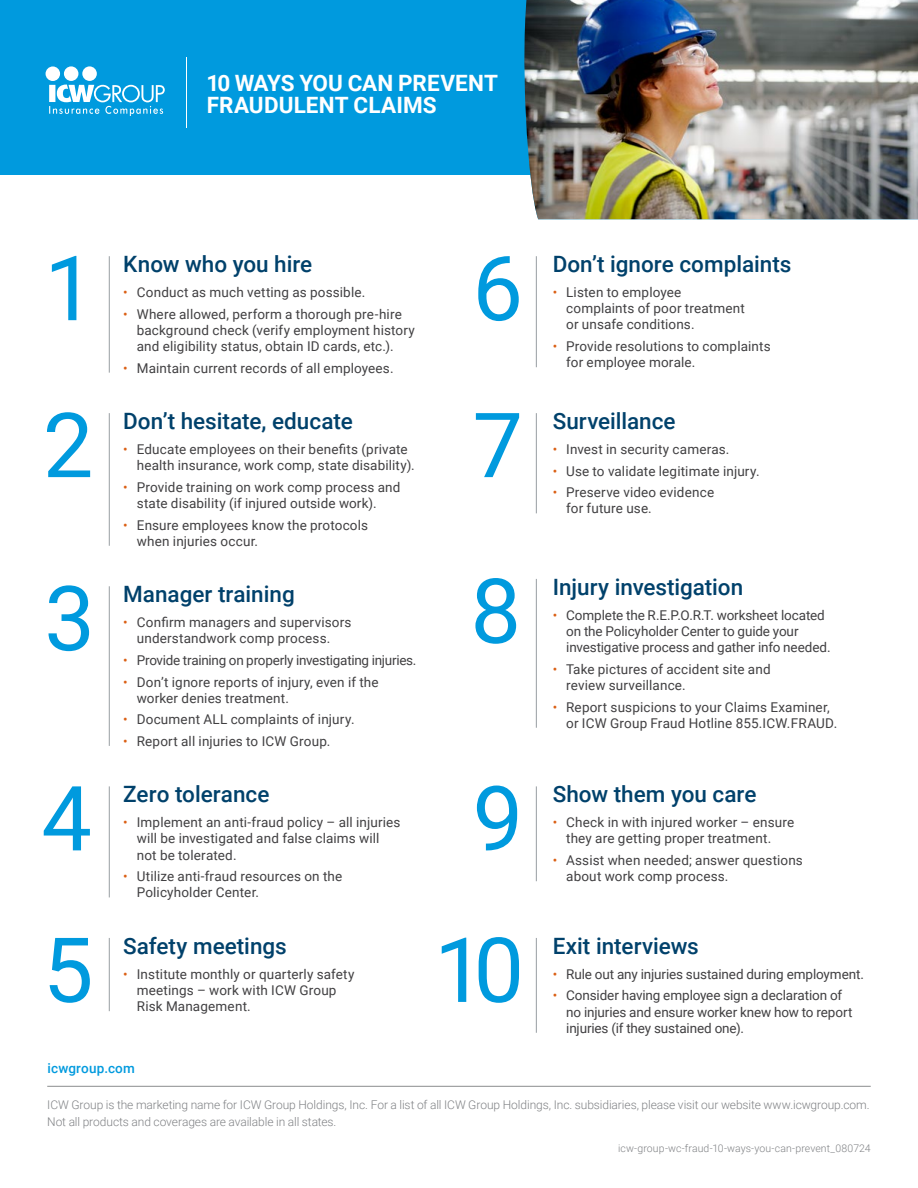
<style>
.page{position:relative;width:918px;height:1188px;background:#fff}
.page>*{position:absolute;margin:0;border:0;box-sizing:border-box;transform-origin:0 0}
.t1{font:90px "Roboto";color:#009ade}
.t2{font:500 22.5px "Roboto";color:#00416b}
.t3{font:700 22.5px/22.5px "Roboto";letter-spacing:.005em;color:#fff}
.t4{font:13.5px/16.2px "Roboto";letter-spacing:.01em;color:#414042}
.t5{font:13.5px/16.2px "Roboto";letter-spacing:-.01em;color:#414042}
.t6{font:13.5px "Roboto";letter-spacing:-.02em;color:#414042}
.t7{font:500 13.5px "Roboto";letter-spacing:.015em;color:#009ade}
.t8{font:300 12px/16.5px "Roboto";letter-spacing:-.005em;color:#808285}
.t9{font:300 10.5px "Roboto";color:#808285}
.s1{color:#db6015}
</style>
<div class="page">
<div style="left:0;top:0;width:710px;height:175px;background:#009ade"></div>
<img style="left:524px;top:0;width:394px;height:219px">
<hr style="left:47px;top:1086px;width:824px;height:1px;background:#8a8c8e">
<hr style="left:186px;top:57px;width:1px;height:71px;background:#fff">
<svg style="left:46px;top:66px;width:119px;height:50px"></svg>
<hr style="left:109px;top:256px;width:1px;height:117px;background:#989ea2">
<hr style="left:536px;top:256px;width:1px;height:111px;background:#989ea2">
<hr style="left:109px;top:413px;width:1px;height:133px;background:#989ea2">
<hr style="left:536px;top:413px;width:1px;height:100px;background:#989ea2">
<hr style="left:109px;top:586px;width:1px;height:160px;background:#989ea2">
<hr style="left:536px;top:579px;width:1px;height:149px;background:#989ea2">
<hr style="left:109px;top:786px;width:1px;height:111px;background:#989ea2">
<hr style="left:536px;top:786px;width:1px;height:95px;background:#989ea2">
<hr style="left:109px;top:938px;width:1px;height:73px;background:#989ea2">
<hr style="left:536px;top:938px;width:1px;height:95px;background:#989ea2">
<h2 class="t3" style="left:206px;top:71px;width:293px">10 WAYS YOU CAN PREVENT<br>FRAUDULENT CLAIMS</h2>
<h1 class="t1" style="left:44px;top:225px;width:52px">1</h1>
<h1 class="t1" style="left:473px;top:225px;width:52px">6</h1>
<h2 class="t2" style="left:553px;top:248px;width:240px">Don’t ignore complaints</h2>
<h2 class="t2" style="left:123px;top:248px;width:191px">Know who you hire</h2>
<p class="t4" style="left:123px;top:284px;width:243px"><span class="s1">•</span> Conduct as much vetting as possible.</p>
<p class="t4" style="left:137px;top:305px;width:280px;text-indent:-14px"><span class="s1">•</span> Where allowed, perform a thorough pre-hire background check (verify employment history and eligibility status, obtain ID cards, etc.).</p>
<p class="t4" style="left:123px;top:359px;width:272px"><span class="s1">•</span> Maintain current records of all employees.</p>
<p class="t4" style="left:566px;top:284px;width:180px;text-indent:-14px"><span class="s1">•</span> Listen to employee complaints of poor treatment or unsafe conditions.</p>
<p class="t4" style="left:566px;top:338px;width:206px;text-indent:-14px"><span class="s1">•</span> Provide resolutions to complaints for employee morale.</p>
<h1 class="t1" style="left:43px;top:382px;width:52px">2</h1>
<h2 class="t2" style="left:553px;top:405px;width:124px">Surveillance</h2>
<h2 class="t2" style="left:123px;top:405px;width:231px">Don’t hesitate, educate</h2>
<p class="t4" style="left:137px;top:441px;width:279px;text-indent:-14px"><span class="s1">•</span> Educate employees on their benefits (private health insurance, work comp, state disability).</p>
<p class="t4" style="left:137px;top:478px;width:265px;text-indent:-14px"><span class="s1">•</span> Provide training on work comp process and state disability (if injured outside work).</p>
<p class="t4" style="left:137px;top:516px;width:233px;text-indent:-14px"><span class="s1">•</span> Ensure employees know the protocols when injuries occur.</p>
<h1 class="t1" style="left:473px;top:382px;width:52px">7</h1>
<p class="t4" style="left:553px;top:441px;width:178px"><span class="s1">•</span> Invest in security cameras.</p>
<p class="t4" style="left:553px;top:462px;width:208px"><span class="s1">•</span> Use to validate legitimate injury.</p>
<p class="t4" style="left:566px;top:484px;width:149px;text-indent:-14px"><span class="s1">•</span> Preserve video evidence for future use.</p>
<h1 class="t1" style="left:471px;top:548px;width:52px">8</h1>
<h1 class="t1" style="left:44px;top:555px;width:52px">3</h1>
<h2 class="t2" style="left:553px;top:571px;width:192px">Injury investigation</h2>
<h2 class="t2" style="left:123px;top:579px;width:173px">Manager training</h2>
<p class="t4" style="left:123px;top:614px;width:230px;text-align:center"><span class="s1">•</span> Confirm managers and supervisors understandwork comp process.</p>
<p class="t6" style="left:123px;top:651px;width:295px"><span class="s1">•</span> Provide training on properly investigating injuries.</p>
<p class="t4" style="left:137px;top:673px;width:243px;text-indent:-14px"><span class="s1">•</span> Don’t ignore reports of injury, even if the worker denies treatment.</p>
<p class="t4" style="left:123px;top:711px;width:233px"><span class="s1">•</span> Document ALL complaints of injury.</p>
<p class="t4" style="left:123px;top:733px;width:209px"><span class="s1">•</span> Report all injuries to ICW Group.</p>
<p class="t5" style="left:566px;top:606px;width:266px;text-indent:-14px"><span class="s1">•</span> Complete the R.E.P.O.R.T. worksheet located on the Policyholder Center to guide your investigative process and gather info needed.</p>
<p class="t4" style="left:566px;top:660px;width:206px;text-indent:-14px"><span class="s1">•</span> Take pictures of accident site and review surveillance.</p>
<p class="t4" style="left:566px;top:698px;width:273px;text-indent:-14px"><span class="s1">•</span> Report suspicions to your Claims Examiner, or ICW Group Fraud Hotline 855.ICW.FRAUD.</p>
<h1 class="t1" style="left:473px;top:755px;width:52px">9</h1>
<h1 class="t1" style="left:41px;top:755px;width:52px">4</h1>
<h2 class="t2" style="left:553px;top:779px;width:205px">Show them you care</h2>
<h2 class="t2" style="left:123px;top:779px;width:148px">Zero tolerance</h2>
<p class="t4" style="left:137px;top:814px;width:265px;text-indent:-14px"><span class="s1">•</span> Implement an anti-fraud policy – all injuries will be investigated and false claims will not be tolerated.</p>
<p class="t4" style="left:137px;top:868px;width:207px;text-indent:-14px"><span class="s1">•</span> Utilize anti-fraud resources on the<br>Policyholder Center.</p>
<p class="t4" style="left:566px;top:814px;width:230px;text-indent:-14px"><span class="s1">•</span> Check in with injured worker – ensure they are getting proper treatment.</p>
<p class="t4" style="left:566px;top:852px;width:238px;text-indent:-14px"><span class="s1">•</span> Assist when needed; answer questions about work comp process.</p>
<h1 class="t1" style="left:43px;top:907px;width:52px">5</h1>
<h2 class="t2" style="left:123px;top:930px;width:165px">Safety meetings</h2>
<p class="t4" style="left:123px;top:965px;width:233px;text-align:center"><span class="s1">•</span> Institute monthly or quarterly safety meetings – work with ICW Group</p>
<p class="t4" style="left:137px;top:998px;width:116px">Risk Management.</p>
<h1 class="t1" style="left:434px;top:907px;width:91px">10</h1>
<h2 class="t2" style="left:553px;top:930px;width:148px">Exit interviews</h2>
<p class="t5" style="left:553px;top:965px;width:313px"><span class="s1">•</span> Rule out any injuries sustained during employment.</p>
<p class="t5" style="left:566px;top:987px;width:288px;text-indent:-14px"><span class="s1">•</span> Consider having employee sign a declaration of no injuries and ensure worker knew how to report injuries (if they sustained one).</p>
<p class="t7" style="left:48px;top:1059px;width:89px">icwgroup.com</p>
<p class="t8" style="left:47px;top:1097px;width:824px">ICW Group is the marketing name for ICW Group Holdings, Inc. For a list of all ICW Group Holdings, Inc. subsidiaries, please visit our website www.icwgroup.com.<br>Not all products and coverages are available in all states.</p>
<p class="t9" style="left:618px;top:1141px;width:254px">icw-group-wc-fraud-10-ways-you-can-prevent_080724</p>
</div>
